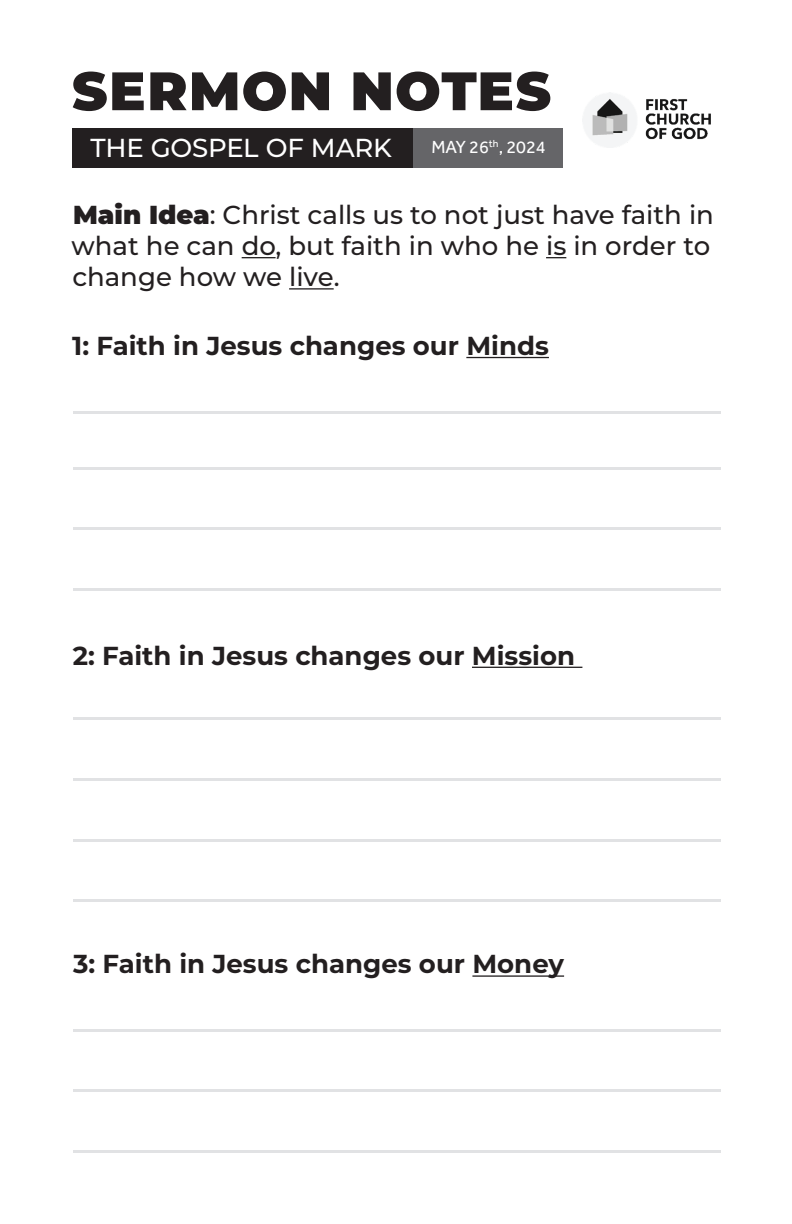
<style>
.page{position:relative;width:792px;height:1224px;background:#fff}
.page>*{position:absolute;margin:0;border:0;box-sizing:border-box;transform-origin:0 0}
.t1{font:900 54px "Montserrat";letter-spacing:.025em;color:#231f20}
.t2{font:500 26px/31.2px "Montserrat";color:#231f20}
.t3{font:700 26px "Montserrat";color:#231f20}
.t4{font:500 26px "Montserrat";letter-spacing:-.005em;color:#fff}
.t5{font:18px "Effra";color:#fff}
.s1{font-weight:900}
</style>
<div class="page">
<div style="left:72px;top:128px;width:341px;height:39px;background:#231f20"></div>
<div style="left:413px;top:128px;width:150px;height:39px;background:#656568"></div>
<img style="left:582px;top:92px;width:129px;height:56px">
<hr style="left:73px;top:717px;width:648px;height:3px;background:#e1e2e4">
<hr style="left:73px;top:467px;width:648px;height:3px;background:#e1e2e4">
<hr style="left:73px;top:778px;width:648px;height:3px;background:#e1e2e4">
<hr style="left:73px;top:1029px;width:648px;height:3px;background:#e1e2e4">
<hr style="left:73px;top:527px;width:648px;height:3px;background:#e1e2e4">
<hr style="left:73px;top:411px;width:648px;height:3px;background:#e1e2e4">
<hr style="left:73px;top:839px;width:648px;height:3px;background:#e1e2e4">
<hr style="left:73px;top:1089px;width:648px;height:3px;background:#e1e2e4">
<hr style="left:73px;top:588px;width:648px;height:3px;background:#e1e2e4">
<hr style="left:73px;top:899px;width:648px;height:3px;background:#e1e2e4">
<hr style="left:73px;top:1150px;width:648px;height:3px;background:#e1e2e4">
<hr style="left:466px;top:357px;width:83px;height:1px;background:#231f20">
<hr style="left:472px;top:667px;width:110px;height:1px;background:#231f20">
<hr style="left:472px;top:975px;width:92px;height:2px;background:#231f20">
<hr style="left:242px;top:257px;width:34px;height:1px;background:#231f20">
<svg style="left:546px;top:257px;width:20px;height:1px"></svg>
<hr style="left:289px;top:288px;width:45px;height:2px;background:#231f20">
<h1 class="t1" style="left:72px;top:50px;width:481px">SERMON NOTES</h1>
<p class="t5" style="left:431px;top:136px;width:116px">MAY 26<sup>th</sup>, 2024</p>
<p class="t4" style="left:90px;top:130px;width:303px">THE GOSPEL OF MARK</p>
<p class="t2" style="left:72px;top:198px;width:644px"><span class="s1">Main Idea</span>: Christ calls us to not just have faith in what he can do, but faith in who he is in order to change how we live.</p>
<p class="t3" style="left:72px;top:327px;width:478px">1: Faith in Jesus changes our Minds</p>
<p class="t3" style="left:73px;top:637px;width:504px">2: Faith in Jesus changes our Mission</p>
<p class="t3" style="left:73px;top:946px;width:493px">3: Faith in Jesus changes our Money</p>
</div>
